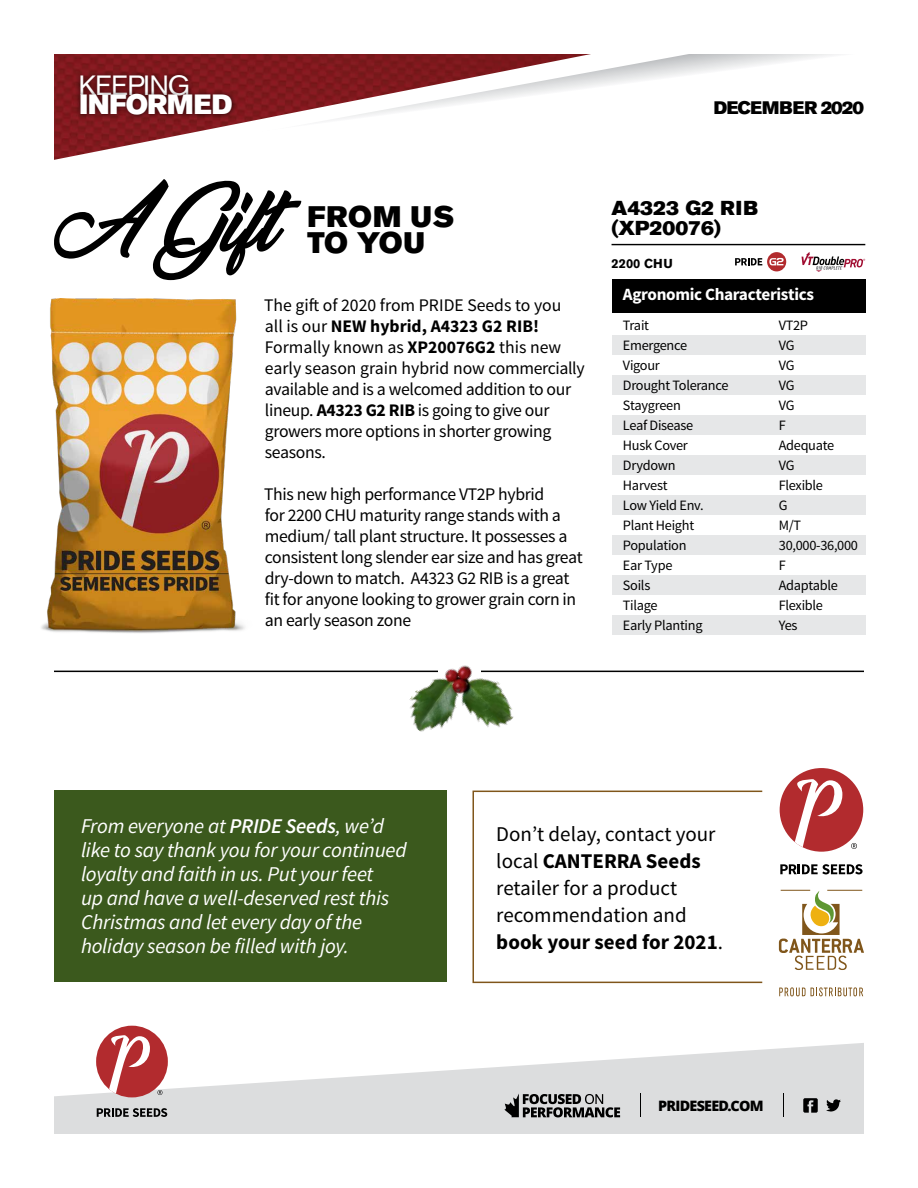
<style>
.page{position:relative;width:918px;height:1188px;background:#fff}
.page>*{position:absolute;margin:0;border:0;box-sizing:border-box;transform-origin:0 0}
.t1{font:29.4px/26.2px "Akzidenz Grotesk BQ Super";letter-spacing:.03em;color:#000}
.t2{font:27.6px "Akzidenz Grotesk BQ Super";letter-spacing:.005em;color:#fff}
.t3{font:27.6px "Akzidenz Grotesk BQ";letter-spacing:-.03em;color:#fff}
.t4{font:italic 21px/24px "Source Sans Pro";letter-spacing:-.01em;color:#fff}
.t5{font:21px/27px "Source Sans Pro";color:#000}
.t6{font:19.95px/20px "Akzidenz Grotesk BQ Super";color:#000}
.t7{font:18px "Akzidenz Grotesk BQ Super";letter-spacing:-.03em;color:#000}
.t8{font:17.7px/21px "Source Sans Pro";letter-spacing:-.02em;color:#000}
.t9{font:700 17.1px "Source Sans Pro";letter-spacing:-.02em;color:#fff}
.t10{font:800 14.4px "Open Sans";letter-spacing:-.05em;color:#000}
.t11{font:14.25px "Source Sans Pro";letter-spacing:-.02em;color:#000}
.t12{font:700 12.9px "Akzidenz Grotesk BQ";color:#000}
.s1{font-weight:700}
.s2{font-weight:600}
</style>
<div class="page">
<hr style="left:54px;top:671px;width:810px;height:1px;background:#000">
<svg style="left:54px;top:1043px;width:810px;height:91px;fill:#dcddde"></svg>
<svg style="left:504px;top:1094px;width:116px;height:23px;background:#797a7a"></svg>
<svg style="left:826px;top:1099px;width:15px;height:13px"></svg>
<svg style="left:640px;top:1094px;width:1px;height:23px"></svg>
<svg style="left:783px;top:1094px;width:1px;height:23px"></svg>
<svg style="left:803px;top:1098px;width:15px;height:15px"></svg>
<svg style="left:158px;top:1090px;width:4px;height:5px"></svg>
<div style="left:96px;top:1026px;width:72px;height:71px;background:#b22b2e;border-radius:50%"></div>
<svg style="left:109px;top:1035px;width:41px;height:59px"></svg>
<svg style="left:97px;top:1108px;width:70px;height:9px"></svg>
<svg style="left:591px;top:54px;width:98px;height:33px"></svg>
<img style="left:54px;top:54px;width:537px;height:106px">
<div style="left:75px;top:70px;width:119px;height:31px;background:#000;opacity:.75"></div>
<div style="left:75px;top:89px;width:162px;height:31px;background:#000;opacity:.75"></div>
<svg style="left:851px;top:843px;width:6px;height:6px"></svg>
<div style="left:780px;top:768px;width:83px;height:84px;background:#b22b2e;border-radius:50%"></div>
<svg style="left:795px;top:779px;width:48px;height:68px"></svg>
<svg style="left:780px;top:864px;width:83px;height:10px"></svg>
<svg style="left:779px;top:987px;width:84px;height:9px"></svg>
<svg style="left:779px;top:890px;width:85px;height:80px"></svg>
<hr style="left:827px;top:890px;width:35px;height:1px;background:#80561b">
<div style="left:472px;top:791px;width:291px;height:192px;border:2px solid #80561b"></div>
<div style="left:54px;top:791px;width:393px;height:191px;background:#3b591d"></div>
<svg style="left:54px;top:179px;width:247px;height:101px"></svg>
<div style="left:612px;top:335px;width:253px;height:20px;background:#e6e7e8"></div>
<div style="left:612px;top:279px;width:253px;height:34px;background:#000"></div>
<div style="left:612px;top:495px;width:253px;height:20px;background:#e6e7e8"></div>
<div style="left:612px;top:415px;width:253px;height:20px;background:#e6e7e8"></div>
<div style="left:612px;top:575px;width:253px;height:20px;background:#e6e7e8"></div>
<div style="left:612px;top:375px;width:253px;height:20px;background:#e6e7e8"></div>
<div style="left:612px;top:535px;width:253px;height:20px;background:#e6e7e8"></div>
<div style="left:612px;top:455px;width:253px;height:20px;background:#e6e7e8"></div>
<div style="left:612px;top:615px;width:253px;height:20px;background:#e6e7e8"></div>
<div style="left:767px;top:252px;width:19px;height:19px;background:#b22b2e;border-radius:50%"></div>
<svg style="left:769px;top:258px;width:15px;height:8px"></svg>
<svg style="left:735px;top:258px;width:27px;height:7px"></svg>
<svg style="left:802px;top:252px;width:63px;height:20px"></svg>
<hr style="left:612px;top:244px;width:253px;height:1px;background:#000">
<img style="left:41px;top:298px;width:204px;height:335px">
<img style="left:398px;top:665px;width:127px;height:67px">
<h2 class="t3" style="left:79px;top:69px;width:113px">KEEPING</h2>
<h2 class="t2" style="left:79px;top:88px;width:155px">INFORMED</h2>
<p class="t7" style="left:714px;top:97px;width:152px">DECEMBER 2020</p>
<h1 class="t1" style="left:307px;top:204px;width:149px">FROM US<br>TO YOU</h1>
<p class="t6" style="left:612px;top:198px;width:148px">A4323 G2 RIB (XP20076)</p>
<p class="t12" style="left:612px;top:256px;width:63px">2200 CHU</p>
<p class="t8" style="left:264px;top:295px;width:322px">The gift of 2020 from PRIDE Seeds to you<br>all is our <span class="s1">NEW hybrid, A4323 G2 RIB!<br></span>Formally known as <span class="s1">XP20076G2</span> this new early season grain hybrid now commercially available and is a welcomed addition to our lineup. <span class="s1">A4323 G2 RIB</span> is going to give our growers more options in shorter growing seasons.</p>
<p class="t8" style="left:264px;top:484px;width:320px">This new high performance VT2P hybrid<br>for 2200 CHU maturity range stands with a medium/ tall plant structure. It possesses a consistent long slender ear size and has great dry-down to match. A4323 G2 RIB is a great fit for anyone looking to grower grain corn in an early season zone</p>
<p class="t9" style="left:623px;top:283px;width:193px">Agronomic Characteristics</p>
<p class="t11" style="left:623px;top:316px;width:28px">Trait</p>
<p class="t11" style="left:779px;top:316px;width:31px">VT2P</p>
<p class="t11" style="left:623px;top:336px;width:66px">Emergence</p>
<p class="t11" style="left:779px;top:336px;width:17px">VG</p>
<p class="t11" style="left:623px;top:356px;width:38px">Vigour</p>
<p class="t11" style="left:779px;top:356px;width:17px">VG</p>
<p class="t11" style="left:623px;top:376px;width:107px">Drought Tolerance</p>
<p class="t11" style="left:779px;top:376px;width:17px">VG</p>
<p class="t11" style="left:623px;top:396px;width:59px">Staygreen</p>
<p class="t11" style="left:779px;top:396px;width:17px">VG</p>
<p class="t11" style="left:623px;top:416px;width:72px">Leaf Disease</p>
<p class="t11" style="left:779px;top:416px;width:8px">F</p>
<p class="t11" style="left:623px;top:436px;width:66px">Husk Cover</p>
<p class="t11" style="left:779px;top:436px;width:57px">Adequate</p>
<p class="t11" style="left:623px;top:456px;width:54px">Drydown</p>
<p class="t11" style="left:779px;top:456px;width:17px">VG</p>
<p class="t11" style="left:623px;top:477px;width:46px">Harvest</p>
<p class="t11" style="left:779px;top:477px;width:46px">Flexible</p>
<p class="t11" style="left:623px;top:497px;width:82px">Low Yield Env.</p>
<p class="t11" style="left:779px;top:497px;width:10px">G</p>
<p class="t11" style="left:623px;top:517px;width:73px">Plant Height</p>
<p class="t11" style="left:779px;top:517px;width:24px">M/T</p>
<p class="t11" style="left:623px;top:537px;width:65px">Population</p>
<p class="t11" style="left:779px;top:537px;width:81px">30,000-36,000</p>
<p class="t11" style="left:623px;top:557px;width:51px">Ear Type</p>
<p class="t11" style="left:779px;top:557px;width:8px">F</p>
<p class="t11" style="left:623px;top:577px;width:29px">Soils</p>
<p class="t11" style="left:779px;top:577px;width:61px">Adaptable</p>
<p class="t11" style="left:623px;top:597px;width:36px">Tilage</p>
<p class="t11" style="left:779px;top:597px;width:46px">Flexible</p>
<p class="t11" style="left:623px;top:617px;width:81px">Early Planting</p>
<p class="t11" style="left:779px;top:617px;width:20px">Yes</p>
<p class="t4" style="left:81px;top:814px;width:327px">From everyone at <span class="s2">PRIDE Seeds</span>, we’d like to say thank you for your continued loyalty and faith in us. Put your feet<br>up and have a well-deserved rest this Christmas and let every day of the holiday season be filled with joy.</p>
<p class="t5" style="left:496px;top:821px;width:228px">Don’t delay, contact your local <span class="s1">CANTERRA Seeds </span>retailer for a product recommendation and <span class="s1">book your seed for 2021</span>.</p>
<p class="t10" style="left:658px;top:1095px;width:107px">PRIDESEED.COM</p>
</div>
